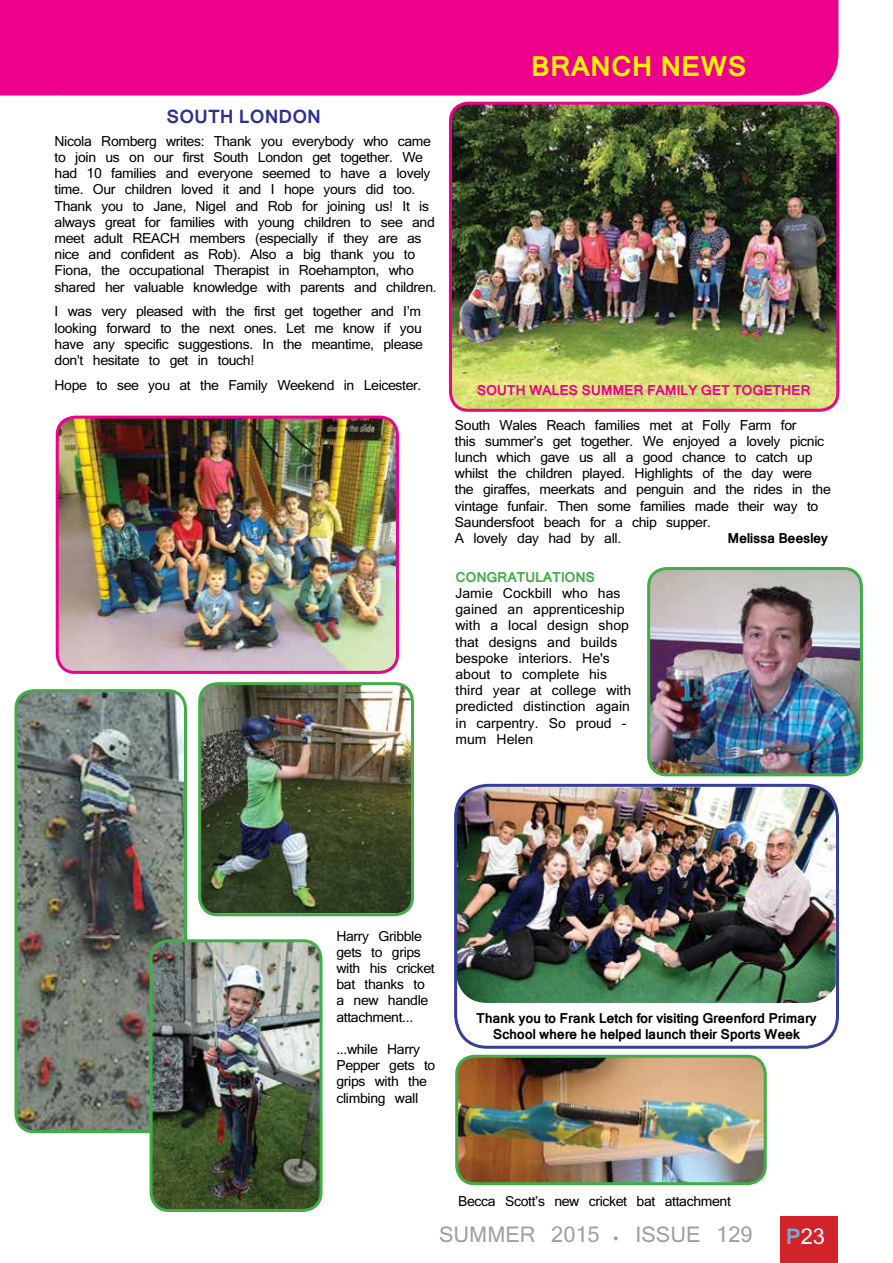
<style>
.page{position:relative;width:893px;height:1263px;background:#fff}
.page>*{position:absolute;margin:0;border:0;box-sizing:border-box;transform-origin:0 0}
.t1{font:700 27px "Kartika";color:#fff200}
.t2{font:21px "Kartika";color:#9d9fa2}
.t3{font:21px "Kartika";color:#fff}
.t4{font:700 18px "Kartika";color:#2e3192}
.t5{font:13.5px/16.2px "Kartika";letter-spacing:-.025em;color:#000}
.t6{font:13.5px/16.2px "Kartika";color:#000}
.t7{font:700 13.5px/16.2px "Kartika";letter-spacing:-.025em;color:#000;text-align:center}
.t8{font:700 13.5px "Kartika";letter-spacing:-.025em;color:#ec008c}
.t9{font:700 13.5px "Kartika";letter-spacing:-.025em;color:#41ad49}
.s1{font-family:"Minion Pro";font-size:36px}
.s2{font-weight:700;color:#6baed5}
</style>
<div class="page">
<div style="left:0;top:0;width:20px;height:96px;background:#ec008c"></div>
<div style="left:781px;top:1216px;width:57px;height:47px;background:#d2232a"></div>
<div style="left:20px;top:0;width:818px;height:96px;background:#ec008c"></div>
<img style="left:57px;top:417px;width:340px;height:255px">
<div style="left:56px;top:416px;width:343px;height:258px;border:3px solid #ec008c;border-radius:18px"></div>
<img style="left:450px;top:103px;width:388px;height:305px">
<div style="left:449px;top:102px;width:390px;height:310px;border:3px solid #ec008c;border-radius:18px"></div>
<img style="left:651px;top:568px;width:210px;height:207px">
<div style="left:647px;top:567px;width:216px;height:209px;border:3px solid #41ad49;border-radius:18px"></div>
<img style="left:18px;top:693px;width:165px;height:439px">
<div style="left:14px;top:689px;width:173px;height:444px;border:3px solid #41ad49;border-radius:18px"></div>
<img style="left:151px;top:941px;width:168px;height:269px">
<div style="left:150px;top:939px;width:173px;height:273px;border:3px solid #41ad49;border-radius:18px"></div>
<img style="left:457px;top:1056px;width:308px;height:128px">
<div style="left:455px;top:1055px;width:312px;height:130px;border:3px solid #41ad49;border-radius:18px"></div>
<img style="left:202px;top:686px;width:210px;height:226px">
<div style="left:198px;top:682px;width:216px;height:234px;border:3px solid #41ad49;border-radius:18px"></div>
<img style="left:456px;top:787px;width:379px;height:216px">
<div style="left:454px;top:784px;width:385px;height:265px;border:3px solid #363e99;border-radius:32px"></div>
<h3 class="t4" style="left:166px;top:105px;width:156px">SOUTH LONDON</h3>
<p class="t5" style="left:55px;top:134px;width:384px">Nicola Romberg writes: Thank you everybody who came to join us on our first South London get together. We had 10 families and everyone seemed to have a lovely time. Our children loved it and I hope yours did too.<br>Thank you to Jane, Nigel and Rob for joining us! It is always great for families with young children to see and meet adult REACH members (especially if they are as nice and confident as Rob). Also a big thank you to Fiona, the occupational Therapist in Roehampton, who shared her valuable knowledge with parents and children.</p>
<p class="t5" style="left:55px;top:305px;width:370px">I was very pleased with the first get together and I’m looking forward to the next ones. Let me know if you have any specific suggestions. In the meantime, please don’t hesitate to get in touch!</p>
<p class="t5" style="left:55px;top:378px;width:368px">Hope to see you at the Family Weekend in Leicester.</p>
<h1 class="t1" style="left:531px;top:49px;width:217px">BRANCH NEWS</h1>
<p class="t8" style="left:477px;top:381px;width:336px">SOUTH WALES SUMMER FAMILY GET TOGETHER</p>
<p class="t5" style="left:455px;top:418px;width:377px">South Wales Reach families met at Folly Farm for<br>this summer’s get together. We enjoyed a lovely picnic lunch which gave us all a good chance to catch up whilst the children played. Highlights of the day were the giraffes, meerkats and penguin and the rides in the vintage funfair. Then some families made their way to Saundersfoot beach for a chip supper.<br>A lovely day had by all.</p>
<p class="t7" style="left:727px;top:531px;width:102px">Melissa Beesley</p>
<p class="t9" style="left:455px;top:568px;width:141px">CONGRATULATIONS</p>
<p class="t6" style="left:455px;top:586px;width:177px">Jamie Cockbill who has gained an apprenticeship with a local design shop that designs and builds bespoke interiors. He's about to complete his third year at college with predicted distinction again in carpentry. So proud - mum Helen</p>
<p class="t5" style="left:336px;top:929px;width:100px">Harry Gribble gets to grips with his cricket bat thanks to a new handle attachment...</p>
<p class="t5" style="left:336px;top:1042px;width:100px">...while Harry<br>Pepper gets to grips with the climbing wall</p>
<p class="t7" style="left:476px;top:1011px;width:342px">Thank you to Frank Letch for visiting Greenford Primary<br>School where he helped launch their Sports Week</p>
<p class="t5" style="left:458px;top:1194px;width:274px">Becca Scott’s new cricket bat attachment</p>
<h2 class="t2" style="left:439px;top:1222px;width:315px">SUMMER 2015 <span class="s1">.</span> ISSUE 129</h2>
<h2 class="t3" style="left:786px;top:1223px;width:41px"><span class="s2">P</span>23</h2>
</div>
